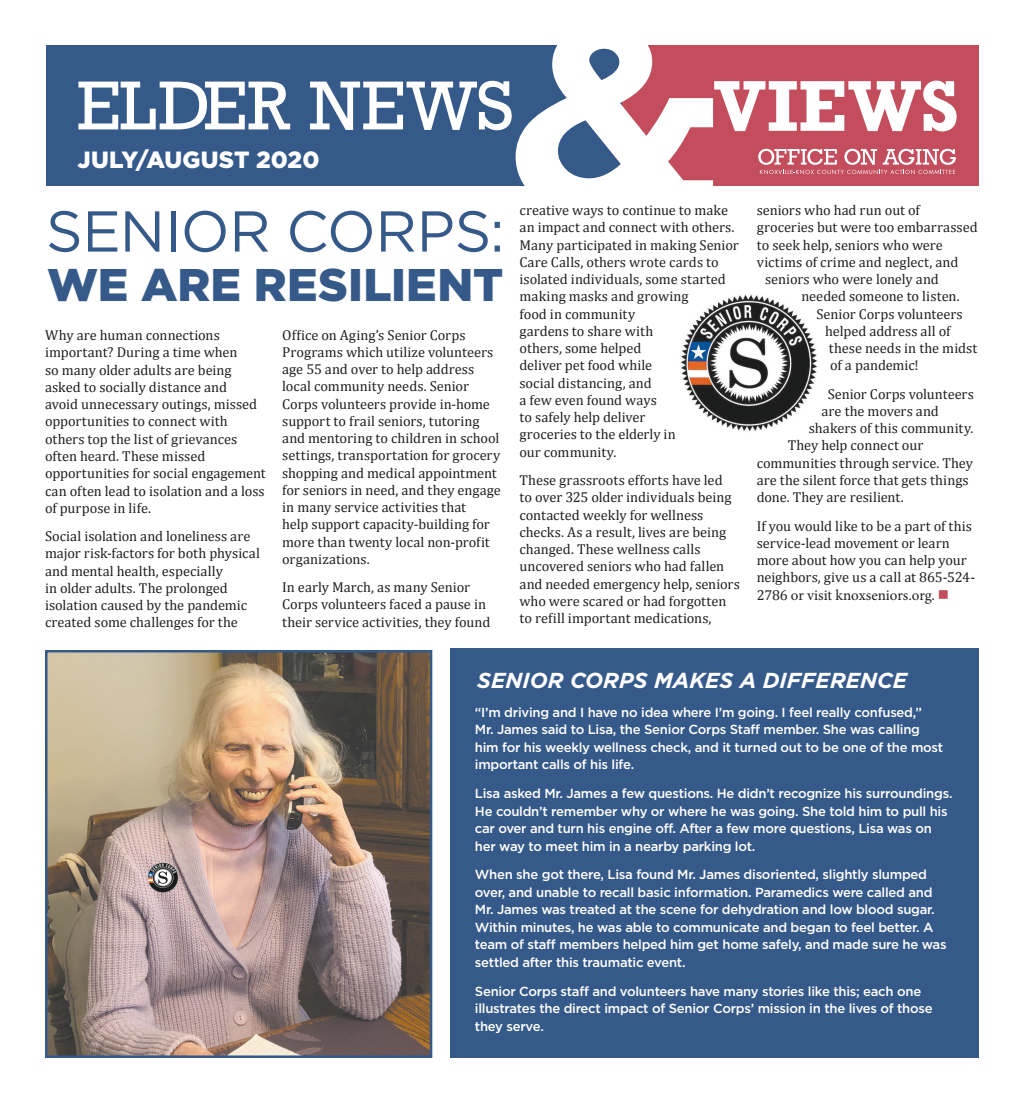
<style>
.page{position:relative;width:1024px;height:1103px;background:#fff}
.page>*{position:absolute;margin:0;border:0;box-sizing:border-box;transform-origin:0 0}
.t1{font:700 67.5px "Rockwell";letter-spacing:.015em;color:#fff}
.t2{font:65px "Rockwell";letter-spacing:-.005em;color:#fff}
.Body_Copy{font:57.5px "Gotham";letter-spacing:-.005em;color:#355989}
.Body_Copy-2{font:900 45.75px "Gotham";letter-spacing:.005em;color:#355989}
.t3{font:900 23.5px "Gotham";letter-spacing:.005em;color:#fff}
.t4{font:italic 700 21.62px "Gotham";color:#fff}
.Body_Copy-3{font:15px "Minion Pro";letter-spacing:-.005em;color:#231f20}
.Body_Copy-4{font:14.38px/17.2px "Cambria";color:#231f20}
.t5{font:500 13.12px/17.5px "Gotham";letter-spacing:-.02em;color:#fff}
.s1{font-family:"Cambria";font-size:14.38px}
.s2{color:#c34d5d}
</style>
<div class="page">
<div style="left:619px;top:45px;width:360px;height:141px;background:#c34d5d"></div>
<div style="left:46px;top:45px;width:575px;height:141px;background:#355989"></div>
<svg style="left:515px;top:45px;width:198px;height:141px"></svg>
<svg style="left:758px;top:149px;width:198px;height:25px"></svg>
<img style="left:679px;top:292px;width:140px;height:141px;border-radius:70px">
<img style="left:48px;top:653px;width:381px;height:402px">
<div style="left:45px;top:650px;width:387px;height:408px;border:2px solid #355989"></div>
<div style="left:450px;top:648px;width:529px;height:410px;background:#355989"></div>
<p class="t2" style="left:77px;top:66px;width:438px">ELDER NEWS</p>
<p class="t1" style="left:714px;top:63px;width:247px">VIEWS</p>
<p class="t3" style="left:77px;top:145px;width:244px">JULY/AUGUST 2020</p>
<p class="Body_Copy" style="left:46px;top:196px;width:460px">SENIOR CORPS:</p>
<p class="Body_Copy-2" style="left:47px;top:257px;width:457px">WE ARE RESILIENT</p>
<p class="Body_Copy-4" style="left:45px;top:326px;width:222px">Why are human connections important? During a time when<br>so many older adults are being asked to socially distance and<br>avoid unnecessary outings, missed opportunities to connect with others top the list of grievances often heard. These missed opportunities for social engagement can often lead to isolation and a loss of purpose in life.</p>
<p class="Body_Copy-4" style="left:45px;top:527px;width:216px">Social isolation and loneliness are major risk-factors for both physical and mental health, especially<br>in older adults. The prolonged isolation caused by the pandemic created some challenges for the</p>
<p class="Body_Copy-4" style="left:282px;top:326px;width:220px">Office on Aging’s Senior Corps<br>Programs which utilize volunteers age 55 and over to help address local community needs. Senior<br>Corps volunteers provide in-home support to frail seniors, tutoring and mentoring to children in school settings, transportation for grocery shopping and medical appointment for seniors in need, and they engage in many service activities that<br>help support capacity-building for more than twenty local non-profit organizations.</p>
<p class="Body_Copy-4" style="left:282px;top:578px;width:210px">In early March, as many Senior<br>Corps volunteers faced a pause in their service activities, they found</p>
<p class="Body_Copy-4" style="left:519px;top:201px;width:221px">creative ways to continue to make an impact and connect with others.<br>Many participated in making Senior<br>Care Calls, others wrote cards to isolated individuals, some started making masks and growing<br>food in community<br>gardens to share with<br>others, some helped<br>deliver pet food while<br>social distancing, and<br>a few even found ways<br>to safely help deliver<br>groceries to the elderly in<br>our community.</p>
<p class="Body_Copy-4" style="left:519px;top:471px;width:222px">These grassroots efforts have led<br>to over 325 older individuals being contacted weekly for wellness checks. As a result, lives are being changed. These wellness calls uncovered seniors who had fallen and needed emergency help, seniors who were scared or had forgotten to refill important medications,</p>
<p class="Body_Copy-4" style="left:757px;top:201px;width:165px">seniors who had run out of</p>
<p class="Body_Copy-4" style="left:757px;top:219px;width:222px">groceries but were too embarrassed</p>
<p class="Body_Copy-4" style="left:757px;top:236px;width:187px">to seek help, seniors who were</p>
<p class="Body_Copy-4" style="left:757px;top:253px;width:203px">victims of crime and neglect, and</p>
<p class="Body_Copy-4" style="left:765px;top:270px;width:175px">seniors who were lonely and</p>
<p class="Body_Copy-4" style="left:801px;top:288px;width:160px">needed someone to listen.</p>
<p class="Body_Copy-4" style="left:816px;top:305px;width:148px">Senior Corps volunteers</p>
<p class="Body_Copy-4" style="left:825px;top:322px;width:127px">helped address all of</p>
<p class="Body_Copy-4" style="left:829px;top:339px;width:150px">these needs in the midst</p>
<p class="Body_Copy-4" style="left:830px;top:357px;width:90px">of a pandemic!</p>
<p class="Body_Copy-4" style="left:828px;top:385px;width:148px">Senior Corps volunteers</p>
<p class="Body_Copy-4" style="left:821px;top:402px;width:119px">are the movers and</p>
<p class="Body_Copy-4" style="left:809px;top:419px;width:166px">shakers of this community.</p>
<p class="Body_Copy-4" style="left:788px;top:437px;width:137px">They help connect our</p>
<p class="Body_Copy-4" style="left:757px;top:454px;width:218px">communities through service. They</p>
<p class="Body_Copy-4" style="left:757px;top:471px;width:214px">are the silent force that gets things</p>
<p class="Body_Copy-4" style="left:757px;top:488px;width:148px">done. They are resilient.</p>
<p class="Body_Copy-4" style="left:757px;top:517px;width:220px">If you would like to be a part of this service-lead movement or learn more about how you can help your neighbors, give us a call at 865-524-</p>
<p class="Body_Copy-3" style="left:757px;top:585px;width:194px"><span class="s1">2786</span> or visit knoxseniors.org<span class="s1">.</span> <span class="s2">■</span></p>
<p class="t4" style="left:477px;top:667px;width:431px">SENIOR CORPS MAKES A DIFFERENCE</p>
<p class="t5" style="left:475px;top:703px;width:470px">“I’m driving and I have no idea where I’m going. I feel really confused,” Mr. James said to Lisa, the Senior Corps Staff member. She was calling him for his weekly wellness check, and it turned out to be one of the most important calls of his life.</p>
<p class="t5" style="left:475px;top:784px;width:479px">Lisa asked Mr. James a few questions. He didn’t recognize his surroundings.<br>He couldn’t remember why or where he was going. She told him to pull his car over and turn his engine off. After a few more questions, Lisa was on her way to meet him in a nearby parking lot.</p>
<p class="t5" style="left:475px;top:866px;width:473px">When she got there, Lisa found Mr. James disoriented, slightly slumped over, and unable to recall basic information. Paramedics were called and Mr. James was treated at the scene for dehydration and low blood sugar.<br>Within minutes, he was able to communicate and began to feel better. A team of staff members helped him get home safely, and made sure he was settled after this traumatic event.</p>
<p class="t5" style="left:475px;top:982px;width:459px">Senior Corps staff and volunteers have many stories like this; each one illustrates the direct impact of Senior Corps’ mission in the lives of those they serve.</p>
</div>
